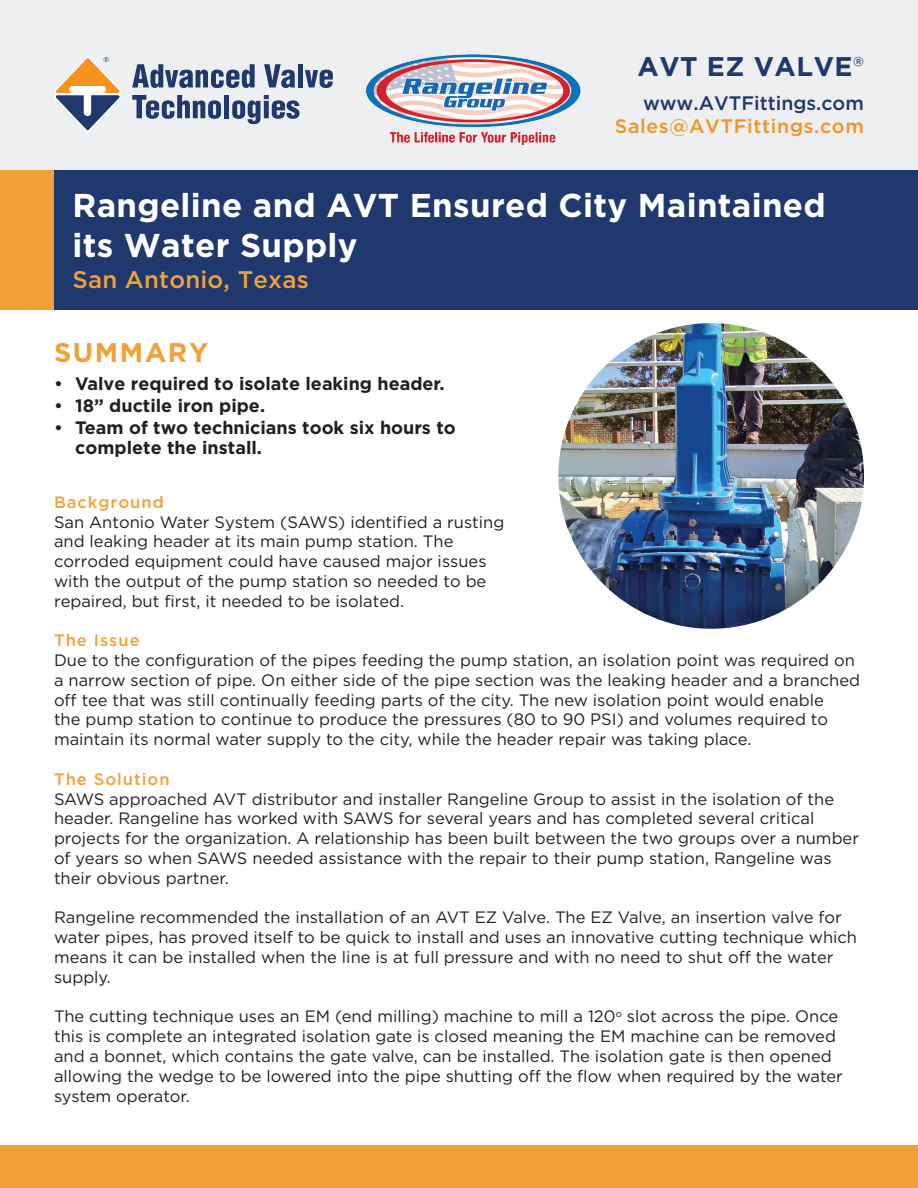
<style>
.page{position:relative;width:918px;height:1188px;background:#fff}
.page>*{position:absolute;margin:0;border:0;box-sizing:border-box;transform-origin:0 0}
.t1{font:700 33px/39.6px "Gotham";letter-spacing:.01em;color:#fff}
.t2{font:700 27px "Gotham";letter-spacing:.02em;color:#1f386d}
.t3{font:700 27px "Gotham";letter-spacing:.06em;color:#f2a139}
.t4{font:500 24px "Gotham";letter-spacing:.01em;color:#f2a139}
.t5{font:500 19.5px "Gotham";letter-spacing:.035em;color:#f6921f}
.t6{font:500 19.5px "Gotham";color:#1f386d}
.t7{font:700 18px/20.5px "Gotham";color:#231f20}
.t8{font:16.5px/19.8px "Gotham";color:#231f20}
.t9{font:500 16.5px "Gotham";letter-spacing:.06em;color:#f2a139}
.s1{font-weight:400}
.s2{font-weight:500}
</style>
<div class="page">
<div style="left:0;top:0;width:918px;height:170px;background:#edeff0"></div>
<svg style="left:132px;top:64px;width:123px;height:24px"></svg>
<svg style="left:264px;top:64px;width:31px;height:24px"></svg>
<div style="left:298px;top:64px;width:5px;height:23px;background:#1f386d"></div>
<svg style="left:305px;top:70px;width:28px;height:18px"></svg>
<svg style="left:132px;top:95px;width:89px;height:24px"></svg>
<div style="left:224px;top:95px;width:5px;height:23px;background:#1f386d"></div>
<svg style="left:232px;top:95px;width:67px;height:29px"></svg>
<svg style="left:55px;top:57px;width:66px;height:74px"></svg>
<div style="left:0;top:170px;width:918px;height:139px;background:#1f386d"></div>
<div style="left:0;top:170px;width:54px;height:139px;background:#f2a139"></div>
<div style="left:0;top:1145px;width:918px;height:43px;background:#f2a139"></div>
<img style="left:558px;top:323px;width:306px;height:306px;border-radius:153px">
<img style="left:366px;top:54px;width:215px;height:91px">
<h2 class="t2" style="left:638px;top:48px;width:228px">AVT EZ VALVE<span class="s1">®</span></h2>
<p class="t6" style="left:643px;top:90px;width:222px">www.AVTFittings.com</p>
<p class="t5" style="left:615px;top:114px;width:251px">Sales@AVTFittings.com</p>
<h1 class="t1" style="left:72px;top:186px;width:755px">Rangeline and AVT Ensured City Maintained its Water Supply</h1>
<h3 class="t4" style="left:72px;top:264px;width:238px">San Antonio, Texas</h3>
<h2 class="t3" style="left:54px;top:334px;width:156px">SUMMARY</h2>
<p class="t7" style="left:54px;top:374px;width:392px"><span class="s2">•</span> Valve required to isolate leaking header.</p>
<p class="t7" style="left:54px;top:395px;width:213px"><span class="s2">•</span> 18” ductile iron pipe.</p>
<p class="t7" style="left:75px;top:417px;width:382px;text-indent:-21px"><span class="s2">•</span> Team of two technicians took six hours to complete the install.</p>
<p class="t9" style="left:54px;top:491px;width:111px">Background</p>
<p class="t8" style="left:54px;top:512px;width:452px">San Antonio Water System (SAWS) identified a rusting and leaking header at its main pump station. The corroded equipment could have caused major issues with the output of the pump station so needed to be repaired, but first, it needed to be isolated.</p>
<p class="t9" style="left:54px;top:630px;width:87px">The Issue</p>
<p class="t8" style="left:54px;top:650px;width:808px">Due to the configuration of the pipes feeding the pump station, an isolation point was required on a narrow section of pipe. On either side of the pipe section was the leaking header and a branched off tee that was still continually feeding parts of the city. The new isolation point would enable<br>the pump station to continue to produce the pressures (80 to 90 PSI) and volumes required to maintain its normal water supply to the city, while the header repair was taking place.</p>
<p class="t9" style="left:54px;top:768px;width:117px">The Solution</p>
<p class="t8" style="left:54px;top:789px;width:807px">SAWS approached AVT distributor and installer Rangeline Group to assist in the isolation of the header. Rangeline has worked with SAWS for several years and has completed several critical projects for the organization. A relationship has been built between the two groups over a number of years so when SAWS needed assistance with the repair to their pump station, Rangeline was their obvious partner.</p>
<p class="t8" style="left:54px;top:907px;width:805px">Rangeline recommended the installation of an AVT EZ Valve. The EZ Valve, an insertion valve for water pipes, has proved itself to be quick to install and uses an innovative cutting technique which means it can be installed when the line is at full pressure and with no need to shut off the water supply.</p>
<p class="t8" style="left:54px;top:1006px;width:790px">The cutting technique uses an EM (end milling) machine to mill a 120<sup>o</sup> slot across the pipe. Once this is complete an integrated isolation gate is closed meaning the EM machine can be removed and a bonnet, which contains the gate valve, can be installed. The isolation gate is then opened allowing the wedge to be lowered into the pipe shutting off the flow when required by the water system operator.</p>
</div>
